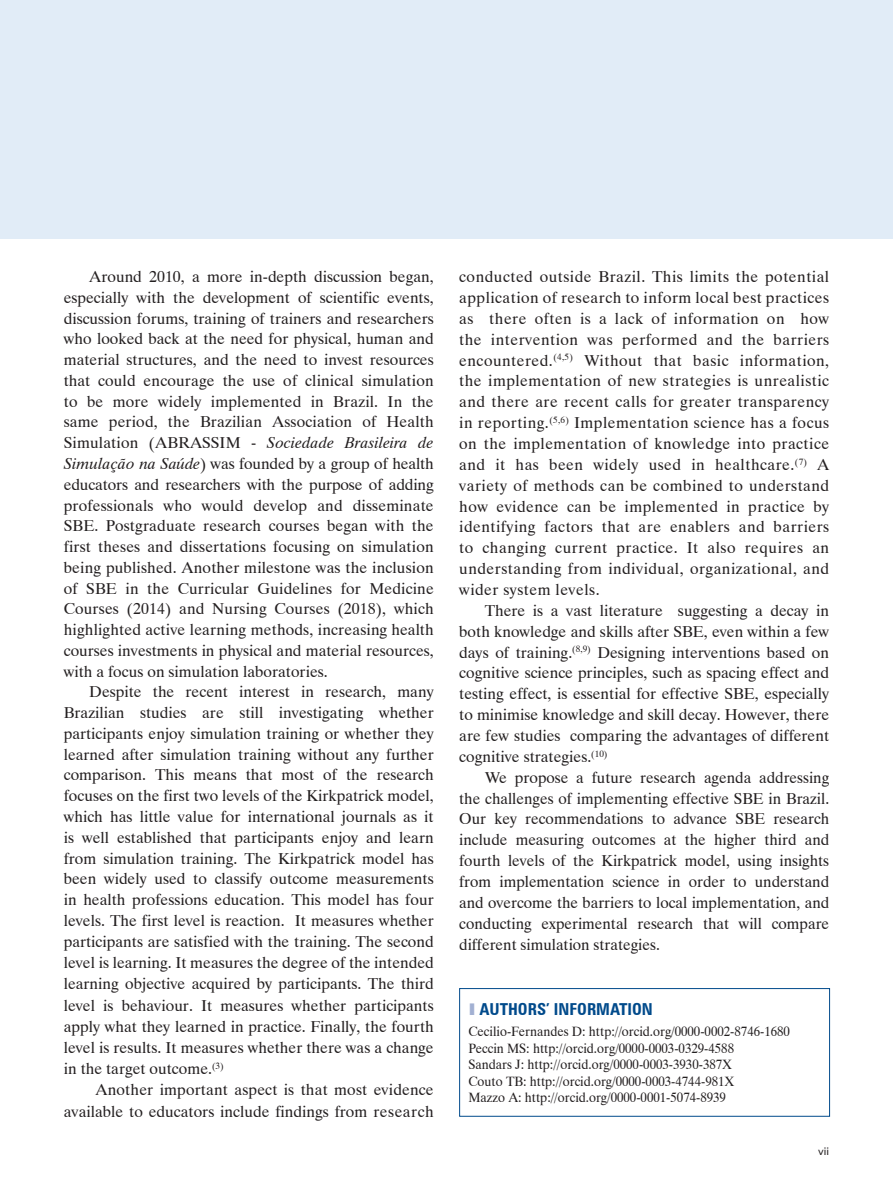
<style>
.page{position:relative;width:893px;height:1191px;background:#fff}
.page>*{position:absolute;margin:0;border:0;box-sizing:border-box;transform-origin:0 0}
.t1{font:700 condensed 16.5px "Zurich BT";color:#004a8b}
.t2{font:15.75px/20.9px "Dutch 801 BT";color:#231f20;text-align:justify}
.t3{font:13.5px/16.5px "Dutch 801 BT";color:#231f20;scale:.95 1}
.t4{font:10.5px "Zurich BT";color:#231f20}
.s1{font-style:italic}
.s2{color:#a2b0d2}
</style>
<div class="page">
<div style="left:0;top:0;width:893px;height:239px;background:#e1ecf7"></div>
<div style="left:459px;top:988px;width:371px;height:128px;border:1px solid #004a8b"></div>
<p class="t2" style="left:64px;top:266px;width:371px;text-indent:26px">Around 2010, a more in-depth discussion began, especially with the development of scientific events, discussion forums, training of trainers and researchers who looked back at the need for physical, human and material structures, and the need to invest resources that could encourage the use of clinical simulation to be more widely implemented in Brazil. In the same period, the Brazilian Association of Health Simulation (ABRASSIM - <span class="s1">Sociedade Brasileira de Simulação na Saúde</span>) was founded by a group of health educators and researchers with the purpose of adding professionals who would develop and disseminate SBE. Postgraduate research courses began with the first theses and dissertations focusing on simulation being published. Another milestone was the inclusion of SBE in the Curricular Guidelines for Medicine Courses (2014) and Nursing Courses (2018), which highlighted active learning methods, increasing health courses investments in physical and material resources, with a focus on simulation laboratories.</p>
<p class="t2" style="left:64px;top:681px;width:371px;text-indent:26px">Despite the recent interest in research, many Brazilian studies are still investigating whether participants enjoy simulation training or whether they learned after simulation training without any further comparison. This means that most of the research focuses on the first two levels of the Kirkpatrick model, which has little value for international journals as it is well established that participants enjoy and learn from simulation training. The Kirkpatrick model has been widely used to classify outcome measurements in health professions education. This model has four levels. The first level is reaction. It measures whether participants are satisfied with the training. The second level is learning. It measures the degree of the intended learning objective acquired by participants. The third level is behaviour. It measures whether participants apply what they learned in practice. Finally, the fourth level is results. It measures whether there was a change in the target outcome.<sup>(3)</sup></p>
<p class="t2" style="left:64px;top:1079px;width:371px;text-align:right">Another important aspect is that most evidence available to educators include findings from research</p>
<p class="t2" style="left:459px;top:266px;width:371px">conducted outside Brazil. This limits the potential application of research to inform local best practices as there often is a lack of information on how the intervention was performed and the barriers encountered.<sup>(4,5)</sup> Without that basic information, the implementation of new strategies is unrealistic and there are recent calls for greater transparency in reporting.<sup>(5,6)</sup> Implementation science has a focus on the implementation of knowledge into practice and it has been widely used in healthcare.<sup>(7)</sup> A variety of methods can be combined to understand how evidence can be implemented in practice by identifying factors that are enablers and barriers to changing current practice. It also requires an understanding from individual, organizational, and wider system levels.</p>
<p class="t2" style="left:459px;top:600px;width:371px;text-indent:26px">There is a vast literature suggesting a decay in both knowledge and skills after SBE, even within a few days of training.<sup>(8,9)</sup> Designing interventions based on cognitive science principles, such as spacing effect and testing effect, is essential for effective SBE, especially to minimise knowledge and skill decay. However, there are few studies comparing the advantages of different cognitive strategies.<sup>(10)</sup></p>
<p class="t2" style="left:459px;top:766px;width:371px;text-indent:26px">We propose a future research agenda addressing the challenges of implementing effective SBE in Brazil.<br>Our key recommendations to advance SBE research include measuring outcomes at the higher third and fourth levels of the Kirkpatrick model, using insights from implementation science in order to understand and overcome the barriers to local implementation, and conducting experimental research that will compare different simulation strategies.</p>
<p class="t1" style="left:468px;top:999px;width:186px"><span class="s2">❚</span> AUTHORS’ INFORMATION</p>
<p class="t3" style="left:468px;top:1023px;width:340px">Cecilio-Fernandes D: http://orcid.org/0000-0002-8746-1680<br>Peccin MS: http://orcid.org/0000-0003-0329-4588<br>Sandars J: http://orcid.org/0000-0003-3930-387X<br>Couto TB: http://orcid.org/0000-0003-4744-981X<br>Mazzo A: http://orcid.org/0000-0001-5074-8939</p>
<p class="t4" style="left:818px;top:1144px;width:12px">vii</p>
</div>
